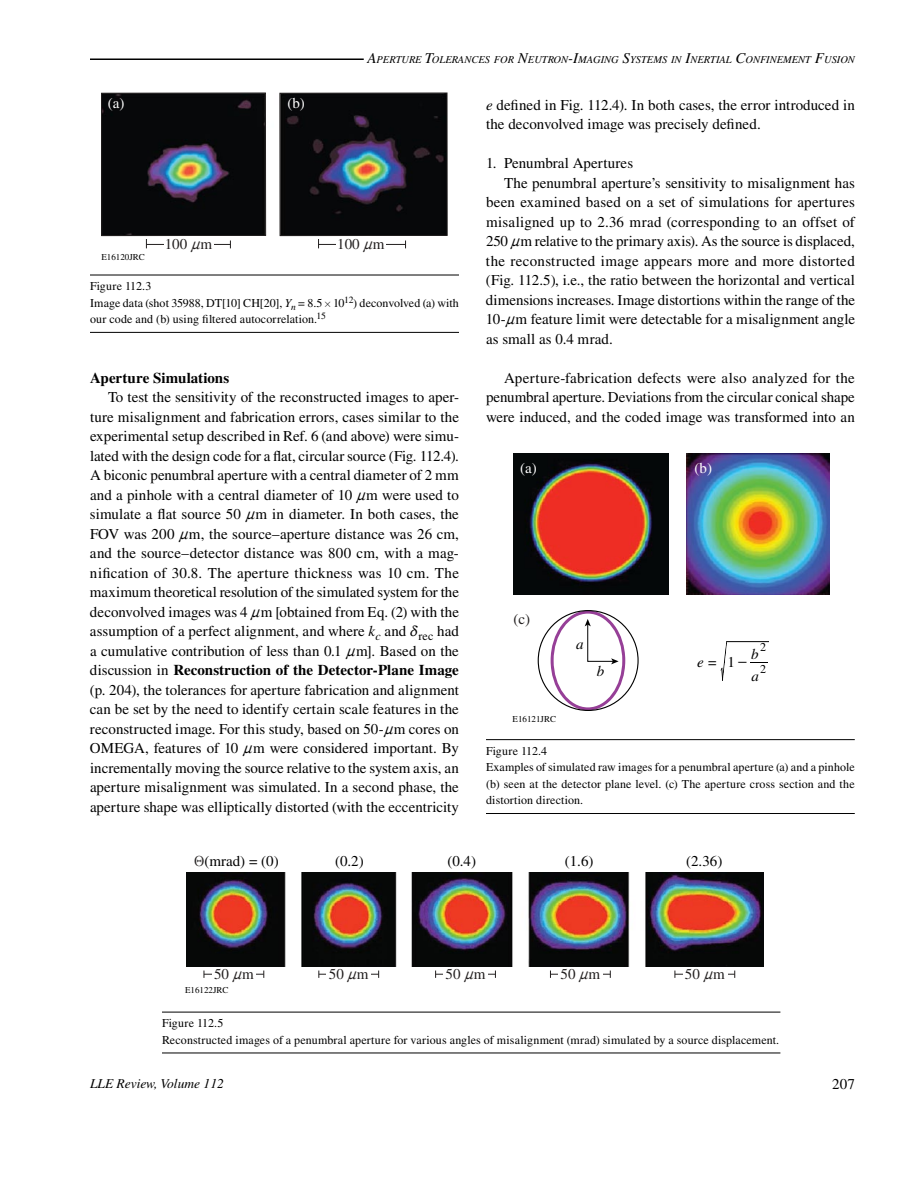
<style>
.page{position:relative;width:918px;height:1188px;background:#fff}
.page>*{position:absolute;margin:0;border:0;box-sizing:border-box;transform-origin:0 0}
.t1{font:15px/19.5px "Times LT Std";letter-spacing:.005em;color:#000;text-align:justify}
.t2{font:15px "Times LT Std";color:#221f1f}
.t3{font:700 15px "Times LT Std";color:#000}
.t4{font:15px "Times LT Std";color:#fff}
.t5{font:italic 15px "Times LT Std";color:#000}
.t6{font:italic 13.5px "Times LT Std";color:#000}
.t7{font:12px/16.5px "Times LT Std";letter-spacing:.01em;color:#000}
.t8{font:italic 10.5px "Times LT Std";color:#000}
.t9{font:9px "Times LT Std";color:#000}
.s1{font-size:15px}
.s2{font-family:"MM Greek";font-size:13.5px}
.s3{font-style:italic}
.s4{font-family:"MM Binary";font-size:9px}
.s5{font-weight:700}
.s6{font-family:"MM Century Old"}
.s7{font-family:"M Ma Greek";font-size:13.5px;color:#221f1f}
</style>
<div class="page">
<hr style="left:90px;top:58px;width:274px;height:2px;background:#000">
<hr style="left:90px;top:275px;width:369px;height:1px;background:#000">
<hr style="left:90px;top:332px;width:369px;height:1px;background:#000">
<hr style="left:486px;top:739px;width:369px;height:1px;background:#000">
<hr style="left:486px;top:813px;width:369px;height:1px;background:#000">
<hr style="left:162px;top:1012px;width:618px;height:1px;background:#000">
<hr style="left:162px;top:1053px;width:618px;height:1px;background:#000">
<img style="left:514px;top:453px;width:155px;height:142px">
<img style="left:687px;top:453px;width:143px;height:142px">
<svg style="left:551px;top:611px;width:74px;height:99px"></svg>
<svg style="left:750px;top:662px;width:18px;height:1px"></svg>
<svg style="left:721px;top:642px;width:6px;height:39px"></svg>
<hr style="left:727px;top:642px;width:42px;height:1px;background:#000">
<img style="left:103px;top:93px;width:343px;height:143px">
<hr style="left:146px;top:244px;width:84px;height:1px;background:#221f1f">
<hr style="left:319px;top:244px;width:87px;height:1px;background:#221f1f">
<div style="left:164px;top:238px;width:50px;height:15px;background:#fff"></div>
<div style="left:336px;top:238px;width:50px;height:15px;background:#fff"></div>
<div style="left:101px;top:93px;width:165px;height:143px;border:1px solid #221f1f"></div>
<div style="left:280px;top:93px;width:168px;height:143px;border:1px solid #221f1f"></div>
<img style="left:186px;top:873px;width:578px;height:94px">
<hr style="left:204px;top:974px;width:60px;height:1px;background:#221f1f">
<hr style="left:319px;top:974px;width:60px;height:1px;background:#221f1f">
<hr style="left:436px;top:974px;width:59px;height:1px;background:#221f1f">
<hr style="left:550px;top:974px;width:60px;height:1px;background:#221f1f">
<hr style="left:675px;top:974px;width:60px;height:1px;background:#221f1f">
<div style="left:212px;top:969px;width:44px;height:14px;background:#fff"></div>
<div style="left:326px;top:972px;width:44px;height:13px;background:#fff"></div>
<div style="left:444px;top:971px;width:44px;height:13px;background:#fff"></div>
<div style="left:559px;top:971px;width:44px;height:14px;background:#fff"></div>
<div style="left:683px;top:971px;width:44px;height:14px;background:#fff"></div>
<p class="t8" style="left:367px;top:54px;width:489px"><span class="s1">A</span>PERTURE <span class="s1">T</span>OLERANCES FOR <span class="s1">N</span>EUTRON<span class="s1">-I</span>MAGING <span class="s1">S</span>YSTEMS IN <span class="s1">I</span>NERTIA L <span class="s1">C</span>ONFINEMENT <span class="s1">F</span>USION</p>
<p class="t4" style="left:108px;top:95px;width:18px">(a)</p>
<p class="t4" style="left:287px;top:95px;width:19px">(b)</p>
<p class="t9" style="left:101px;top:251px;width:45px">E16120JRC</p>
<p class="t2" style="left:165px;top:235px;width:49px">100 <span class="s2">N</span>m</p>
<p class="t2" style="left:337px;top:235px;width:49px">100 <span class="s2">N</span>m</p>
<p class="t7" style="left:90px;top:278px;width:370px">Figure 112.3<br>Image data (shot 35988, DT[10] CH[20], <span class="s3">Y</span><sub>n</sub> = 8.5 <span class="s4">#</span> 10<sup>12</sup>) deconvolved (a) with our code and (b) using filtered autocorrelation.<sup>15</sup></p>
<p class="t3" style="left:90px;top:368px;width:141px">Aperture Simulations</p>
<p class="t1" style="left:90px;top:387px;width:371px;text-indent:18px">To test the sensitivity of the reconstructed images to aper&shy;ture misalignment and fabrication errors, cases similar to the experimental setup described in Ref. 6 (and above) were simu&shy;lated with the design code for a flat, circular source (Fig. 112.4).<br>A biconic penumbral aperture with a central diameter of 2 mm and a pinhole with a central diameter of 10 <span class="s2">N</span>m were used to simulate a flat source 50 <span class="s2">N</span>m in diameter. In both cases, the FOV was 200 <span class="s2">N</span>m, the source–aperture distance was 26 cm, and the source–detector distance was 800 cm, with a mag&shy;nification of 30.8. The aperture thickness was 10 cm. The maximum theoretical resolution of the simulated system for the deconvolved images was 4 <span class="s2">N</span>m [obtained from Eq. (2) with the assumption of a perfect alignment, and where <span class="s3">k</span><sub>c</sub> and <span class="s2">D</span><sub>rec</sub> had a cumulative contribution of less than 0.1 <span class="s2">N</span>m]. Based on the discussion in <span class="s5">Reconstruction of the Detector-Plane Image </span>(p. 204), the tolerances for aperture fabrication and alignment can be set by the need to identify certain scale features in the reconstructed image. For this study, based on 50-<span class="s2">N</span>m cores on OMEGA, features of 10 <span class="s2">N</span>m were considered important. By incrementally moving the source relative to the system axis, an aperture misalignment was simulated. In a second phase, the aperture shape was elliptically distorted (with the eccentricity</p>
<p class="t1" style="left:486px;top:95px;width:371px"><span class="s3">e</span> defined in Fig. 112.4). In both cases, the error introduced in the deconvolved image was precisely defined.</p>
<p class="t1" style="left:486px;top:153px;width:149px">1. Penumbral Apertures</p>
<p class="t1" style="left:504px;top:173px;width:352px">The penumbral aperture’s sensitivity to misalignment has</p>
<p class="t1" style="left:486px;top:192px;width:371px">been examined based on a set of simulations for apertures</p>
<p class="t1" style="left:486px;top:212px;width:370px">misaligned up to 2.36 mrad (corresponding to an offset of</p>
<p class="t1" style="left:486px;top:231px;width:371px">250 <span class="s2">N</span>m relative to the primary axis). As the source is displaced,</p>
<p class="t1" style="left:486px;top:251px;width:370px">the reconstructed image appears more and more distorted</p>
<p class="t1" style="left:486px;top:270px;width:371px">(Fig. 112.5), i.e., the ratio between the horizontal and vertical</p>
<p class="t1" style="left:486px;top:290px;width:371px">dimensions increases. Image distortions within the range of the</p>
<p class="t1" style="left:486px;top:309px;width:371px">10-<span class="s2">N</span>m feature limit were detectable for a misalignment angle</p>
<p class="t1" style="left:486px;top:329px;width:128px">as small as 0.4 mrad.</p>
<p class="t1" style="left:486px;top:368px;width:371px;text-indent:18px">Aperture-fabrication defects were also analyzed for the penumbral aperture. Deviations from the circular conical shape were induced, and the coded image was transformed into an</p>
<p class="t4" style="left:520px;top:459px;width:18px">(a)</p>
<p class="t4" style="left:695px;top:459px;width:19px">(b)</p>
<p class="t2" style="left:514px;top:610px;width:18px">(c)</p>
<p class="t9" style="left:513px;top:714px;width:45px">E16121JRC</p>
<p class="t5" style="left:576px;top:635px;width:9px">a</p>
<p class="t5" style="left:597px;top:663px;width:9px">b</p>
<p class="t7" style="left:760px;top:639px;width:7px">2</p>
<p class="t5" style="left:751px;top:646px;width:9px">b</p>
<p class="t1" style="left:697px;top:652px;width:51px"><span class="s3">e</span>= 1<span class="s6">-</span></p>
<p class="t7" style="left:760px;top:661px;width:7px">2</p>
<p class="t5" style="left:751px;top:667px;width:9px">a</p>
<p class="t7" style="left:486px;top:742px;width:370px">Figure 112.4<br>Examples of simulated raw images for a penumbral aperture (a) and a pinhole (b) seen at the detector plane level. (c) The aperture cross section and the distortion direction.</p>
<p class="t1" style="left:194px;top:851px;width:86px"><span class="s7">H</span>(mrad) = (0)</p>
<p class="t1" style="left:335px;top:851px;width:30px">(0.2)</p>
<p class="t1" style="left:447px;top:851px;width:30px">(0.4)</p>
<p class="t1" style="left:565px;top:851px;width:30px">(1.6)</p>
<p class="t1" style="left:686px;top:851px;width:38px">(2.36)</p>
<p class="t2" style="left:214px;top:966px;width:41px">50 <span class="s2">N</span>m</p>
<p class="t2" style="left:329px;top:966px;width:41px">50 <span class="s2">N</span>m</p>
<p class="t2" style="left:446px;top:966px;width:41px">50 <span class="s2">N</span>m</p>
<p class="t2" style="left:561px;top:966px;width:41px">50 <span class="s2">N</span>m</p>
<p class="t2" style="left:685px;top:966px;width:41px">50 <span class="s2">N</span>m</p>
<p class="t9" style="left:185px;top:985px;width:45px">E16122JRC</p>
<p class="t7" style="left:162px;top:1015px;width:619px">Figure 112.5<br>Reconstructed images of a penumbral aperture for various angles of misalignment (mrad) simulated by a source displacement.</p>
<p class="t6" style="left:90px;top:1076px;width:135px">LLE Review, Volume 112</p>
<p class="t1" style="left:832px;top:1074px;width:24px">207</p>
</div>
